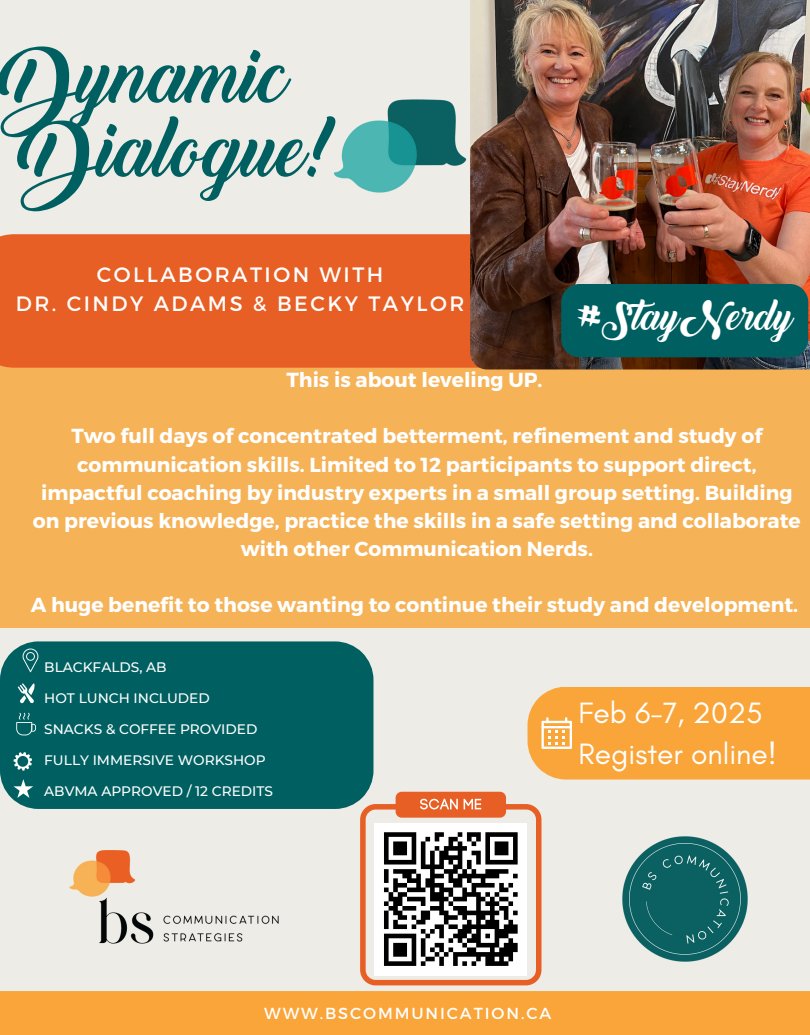
<style>
.page{position:relative;width:810px;height:1035px;background:#eeece6}
.page>*{position:absolute;margin:0;border:0;box-sizing:border-box;transform-origin:0 0}
.t1{font:900 75px "Backto";color:#006061}
.t2{font:900 37.88px "Backto";color:#fff}
.t3{font:30px/41.2px "Glacial Indifference";color:#fff}
.t4{font:20.75px/29px "Montserrat";letter-spacing:.12em;color:#fff;text-align:center}
.t5{font:700 20.25px/28.1px "Montserrat";color:#fff;text-align:center}
.t6{font:16px "Montserrat";letter-spacing:.12em;color:#fff}
.t7{font:500 13.75px "Montserrat";color:#fff}
</style>
<div class="page">
<div style="left:0;top:280px;width:810px;height:347px;background:#f6b257"></div>
<div style="left:0;top:991px;width:810px;height:44px;background:#faa53a"></div>
<div style="left:528px;top:687px;width:282px;height:93px;background:#faa53a"></div>
<div style="left:0;top:234px;width:470px;height:134px;background:#e75f24"></div>
<img style="left:334px;top:99px;width:133px;height:94px">
<img style="left:470px;top:0;width:340px;height:370px">
<img style="left:622px;top:836px;width:126px;height:126px">
<div style="left:0;top:641px;width:373px;height:168px;background:#006061"></div>
<svg style="left:14px;top:752px;width:18px;height:18px"></svg>
<svg style="left:14px;top:779px;width:19px;height:19px"></svg>
<svg style="left:18px;top:683px;width:16px;height:20px"></svg>
<svg style="left:23px;top:649px;width:15px;height:23px"></svg>
<svg style="left:16px;top:713px;width:20px;height:22px"></svg>
<div style="left:396px;top:792px;width:110px;height:26px;background:#e75f24;border-radius:6px"></div>
<svg style="left:360px;top:799px;width:181px;height:186px"></svg>
<img style="left:69px;top:850px;width:210px;height:94px">
<div style="left:561px;top:284px;width:247px;height:73px;background:#006061"></div>
<p class="t1" style="left:-2px;top:33px;width:292px">Dynamic</p>
<p class="t1" style="left:18px;top:107px;width:320px">Dialogue!</p>
<h1 class="t4" style="left:16px;top:259px;width:450px">COLLABORATION WITH<br>DR. CINDY ADAMS &amp; BECKY TAYLOR</h1>
<p class="t2" style="left:576px;top:295px;width:218px">#StayNerdy</p>
<h6 class="t5" style="left:287px;top:365px;width:257px">This is about leveling UP.</h6>
<p class="t5" style="left:33px;top:421px;width:769px">Two full days of concentrated betterment, refinement and study of communication skills. Limited to 12 participants to support direct, impactful coaching by industry experts in a small group setting. Building on previous knowledge, practice the skills in a safe setting and collaborate with other Communication Nerds.</p>
<h3 class="t5" style="left:31px;top:590px;width:769px">A huge benefit to those wanting to continue their study and development.</h3>
<h5 class="t7" style="left:44px;top:659px;width:124px">BLACKFALDS, AB</h5>
<h5 class="t7" style="left:44px;top:690px;width:167px">HOT LUNCH INCLUDED</h5>
<h5 class="t7" style="left:44px;top:721px;width:215px">SNACKS &amp; COFFEE PROVIDED</h5>
<h5 class="t7" style="left:44px;top:751px;width:223px">FULLY IMMERSIVE WORKSHOP</h5>
<h5 class="t7" style="left:44px;top:782px;width:230px">ABVMA APPROVED / 12 CREDITS</h5>
<h4 class="t3" style="left:579px;top:692px;width:200px">Feb 6-7, 2025<br>Register online!</h4>
<p class="t6" style="left:264px;top:1003px;width:289px">WWW.BSCOMMUNICATION.CA</p>
</div>
